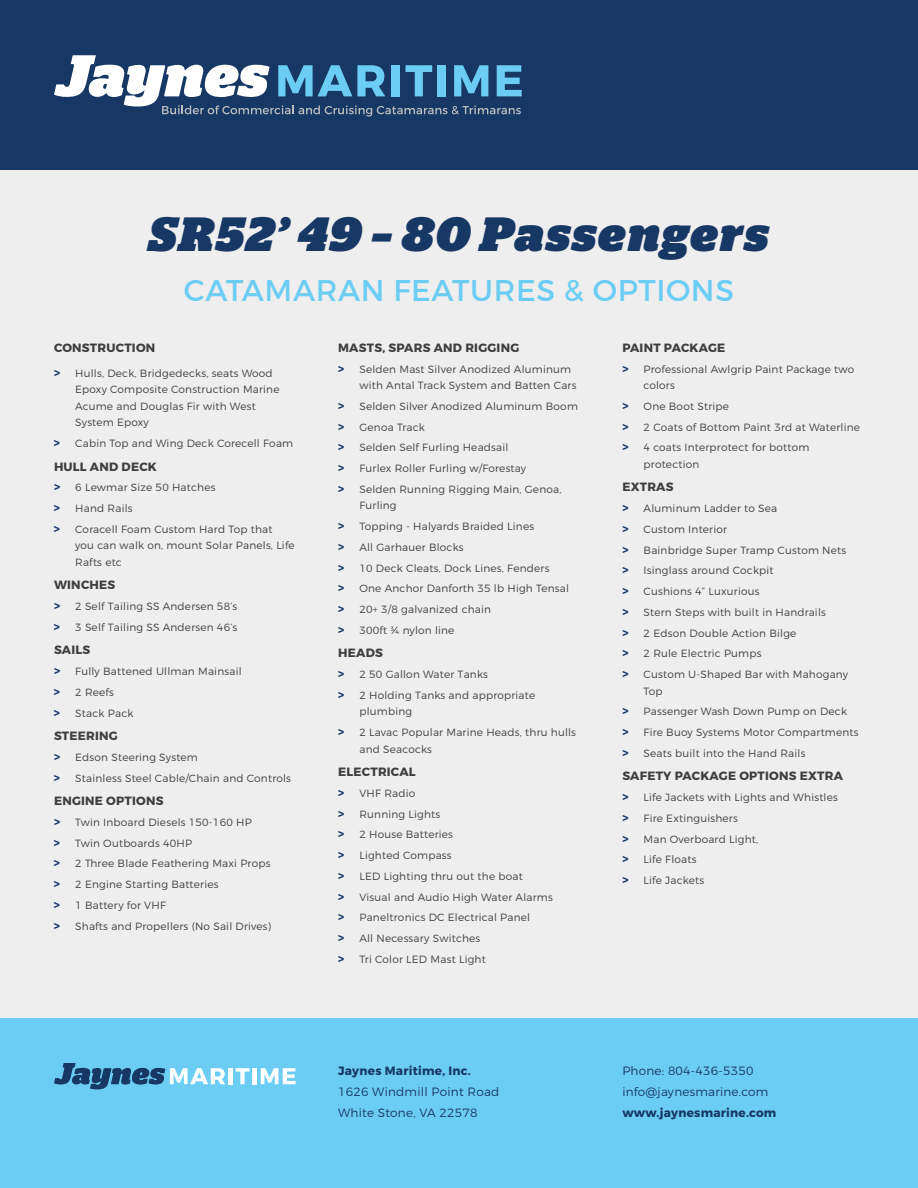
<style>
.page{position:relative;width:918px;height:1188px;background:#fff}
.page>*{position:absolute;margin:0;border:0;box-sizing:border-box;transform-origin:0 0}
.t1{font:italic 900 48px "Stag";letter-spacing:.045em;color:#173765}
.t2{font:30px "Montserrat";letter-spacing:.02em;color:#6ccdf4}
.t3{font:700 12px "Montserrat";letter-spacing:.02em;color:#3e3e3f}
.t4{font:300 12px/21px "Montserrat";letter-spacing:.02em;color:#173765}
.t5{font:700 12px "Montserrat";letter-spacing:.02em;color:#173765}
.t6{font:300 10.5px/20.7px "Montserrat";letter-spacing:.02em;color:#3e3e3f}
.s1{font-weight:700;font-size:12px;color:#173765}
</style>
<div class="page">
<div style="left:0;top:0;width:918px;height:170px;background:#173765"></div>
<div style="left:0;top:1018px;width:918px;height:170px;background:#6ccdf4"></div>
<div style="left:0;top:170px;width:918px;height:848px;background:#eeeeef"></div>
<svg style="left:54px;top:55px;width:468px;height:62px"></svg>
<svg style="left:54px;top:1063px;width:171px;height:26px"></svg>
<hr style="left:229px;top:1068px;width:4px;height:16px;background:#fff">
<svg style="left:236px;top:1068px;width:13px;height:16px"></svg>
<hr style="left:252px;top:1068px;width:4px;height:16px;background:#fff">
<svg style="left:261px;top:1068px;width:35px;height:16px"></svg>
<h1 class="t1" style="left:149px;top:206px;width:621px">SR52’ 49 – 80 Passengers</h1>
<h2 class="t2" style="left:184px;top:272px;width:552px">CATAMARAN FEATURES &amp; OPTIONS</h2>
<p class="t3" style="left:54px;top:340px;width:103px">CONSTRUCTION</p>
<p class="t6" style="left:75px;top:365px;width:206px;line-height:16.5px;text-indent:-21px"><span class="s1">&gt;</span> Hulls, Deck, Bridgedecks, seats Wood<br>Epoxy Composite Construction Marine<br>Acume and Douglas Fir with West<br>System Epoxy</p>
<p class="t6" style="left:54px;top:433px;width:241px"><span class="s1">&gt;</span> Cabin Top and Wing Deck Corecell Foam</p>
<p class="t3" style="left:54px;top:459px;width:104px">HULL AND DECK</p>
<p class="t6" style="left:54px;top:477px;width:220px"><span class="s1">&gt;</span> 6 Lewmar Size 50 Hatches<br><span class="s1">&gt;</span> Hand Rails<br><span class="s1">&gt;</span> Coracell Foam Custom Hard Top that</p>
<p class="t6" style="left:75px;top:537px;width:221px;line-height:16.5px">you can walk on, mount Solar Panels, Life<br>Rafts etc</p>
<p class="t3" style="left:54px;top:578px;width:63px">WINCHES</p>
<p class="t6" style="left:54px;top:596px;width:185px"><span class="s1">&gt;</span> 2 Self Tailing SS Andersen 58’s <span class="s1">&gt;</span> 3 Self Tailing SS Andersen 46’s</p>
<p class="t3" style="left:54px;top:643px;width:38px">SAILS</p>
<p class="t6" style="left:54px;top:661px;width:189px"><span class="s1">&gt;</span> Fully Battened Ullman Mainsail <span class="s1">&gt;</span> 2 Reefs<br><span class="s1">&gt;</span> Stack Pack</p>
<p class="t3" style="left:54px;top:728px;width:65px">STEERING</p>
<p class="t6" style="left:54px;top:747px;width:239px"><span class="s1">&gt;</span> Edson Steering System<br><span class="s1">&gt;</span> Stainless Steel Cable/Chain and Controls</p>
<p class="t3" style="left:54px;top:793px;width:111px">ENGINE OPTIONS</p>
<p class="t6" style="left:54px;top:812px;width:219px"><span class="s1">&gt;</span> Twin Inboard Diesels 150-160 HP<br><span class="s1">&gt;</span> Twin Outboards 40HP<br><span class="s1">&gt;</span> 2 Three Blade Feathering Maxi Props <span class="s1">&gt;</span> 2 Engine Starting Batteries<br><span class="s1">&gt;</span> 1 Battery for VHF<br><span class="s1">&gt;</span> Shafts and Propellers (No Sail Drives)</p>
<p class="t3" style="left:338px;top:340px;width:183px">MASTS, SPARS AND RIGGING</p>
<p class="t6" style="left:359px;top:360px;width:219px;line-height:16.5px;text-indent:-21px"><span class="s1">&gt;</span> Selden Mast Silver Anodized Aluminum with Antal Track System and Batten Cars</p>
<p class="t6" style="left:338px;top:396px;width:241px"><span class="s1">&gt;</span> Selden Silver Anodized Aluminum Boom <span class="s1">&gt;</span> Genoa Track<br><span class="s1">&gt;</span> Selden Self Furling Headsail<br><span class="s1">&gt;</span> Furlex Roller Furling w/Forestay<br><span class="s1">&gt;</span> Selden Running Rigging Main, Genoa,</p>
<p class="t6" style="left:338px;top:495px;width:232px;text-indent:21px">Furling<br><span class="s1">&gt;</span> Topping - Halyards Braided Lines<br><span class="s1">&gt;</span> All Garhauer Blocks<br><span class="s1">&gt;</span> 10 Deck Cleats, Dock Lines, Fenders<br><span class="s1">&gt;</span> One Anchor Danforth 35 lb High Tensal <span class="s1">&gt;</span> 20+ 3/8 galvanized chain<br><span class="s1">&gt;</span> 300ft ¾ nylon line</p>
<p class="t3" style="left:338px;top:646px;width:46px">HEADS</p>
<p class="t6" style="left:338px;top:664px;width:199px"><span class="s1">&gt;</span> 2 50 Gallon Water Tanks<br><span class="s1">&gt;</span> 2 Holding Tanks and appropriate</p>
<p class="t6" style="left:338px;top:701px;width:239px;text-indent:21px">plumbing<br><span class="s1">&gt;</span> 2 Lavac Popular Marine Heads, thru hulls</p>
<p class="t6" style="left:359px;top:738px;width:74px">and Seacocks</p>
<p class="t3" style="left:338px;top:764px;width:79px">ELECTRICAL</p>
<p class="t6" style="left:338px;top:783px;width:216px"><span class="s1">&gt;</span> VHF Radio<br><span class="s1">&gt;</span> Running Lights<br><span class="s1">&gt;</span> 2 House Batteries<br><span class="s1">&gt;</span> Lighted Compass<br><span class="s1">&gt;</span> LED Lighting thru out the boat<br><span class="s1">&gt;</span> Visual and Audio High Water Alarms <span class="s1">&gt;</span> Paneltronics DC Electrical Panel<br><span class="s1">&gt;</span> All Necessary Switches<br><span class="s1">&gt;</span> Tri Color LED Mast Light</p>
<p class="t5" style="left:338px;top:1063px;width:134px">Jaynes Maritime, Inc.</p>
<p class="t4" style="left:338px;top:1081px;width:163px">1626 Windmill Point Road<br>White Stone, VA 22578</p>
<p class="t3" style="left:622px;top:340px;width:104px">PAINT PACKAGE</p>
<p class="t6" style="left:644px;top:360px;width:212px;line-height:16.5px;text-indent:-21px"><span class="s1">&gt;</span> Professional Awlgrip Paint Package two colors</p>
<p class="t6" style="left:622px;top:396px;width:239px"><span class="s1">&gt;</span> One Boot Stripe<br><span class="s1">&gt;</span> 2 Coats of Bottom Paint 3rd at Waterline <span class="s1">&gt;</span> 4 coats Interprotect for bottom</p>
<p class="t6" style="left:644px;top:454px;width:57px">protection</p>
<p class="t3" style="left:622px;top:480px;width:53px">EXTRAS</p>
<p class="t6" style="left:622px;top:498px;width:227px"><span class="s1">&gt;</span> Aluminum Ladder to Sea<br><span class="s1">&gt;</span> Custom Interior<br><span class="s1">&gt;</span> Bainbridge Super Tramp Custom Nets <span class="s1">&gt;</span> Isinglass around Cockpit<br><span class="s1">&gt;</span> Cushions 4” Luxurious<br><span class="s1">&gt;</span> Stern Steps with built in Handrails<br><span class="s1">&gt;</span> 2 Edson Double Action Bilge<br><span class="s1">&gt;</span> 2 Rule Electric Pumps<br><span class="s1">&gt;</span> Custom U-Shaped Bar with Mahogany</p>
<p class="t6" style="left:622px;top:680px;width:238px;text-indent:21px">Top<br><span class="s1">&gt;</span> Passenger Wash Down Pump on Deck<br><span class="s1">&gt;</span> Fire Buoy Systems Motor Compartments <span class="s1">&gt;</span> Seats built into the Hand Rails</p>
<p class="t3" style="left:622px;top:769px;width:222px">SAFETY PACKAGE OPTIONS EXTRA</p>
<p class="t6" style="left:622px;top:787px;width:217px"><span class="s1">&gt;</span> Life Jackets with Lights and Whistles <span class="s1">&gt;</span> Fire Extinguishers<br><span class="s1">&gt;</span> Man Overboard Light,<br><span class="s1">&gt;</span> Life Floats<br><span class="s1">&gt;</span> Life Jackets</p>
<p class="t4" style="left:622px;top:1060px;width:148px">Phone: 804-436-5350 info@jaynesmarine.com</p>
<p class="t5" style="left:622px;top:1105px;width:156px">www.jaynesmarine.com</p>
</div>
